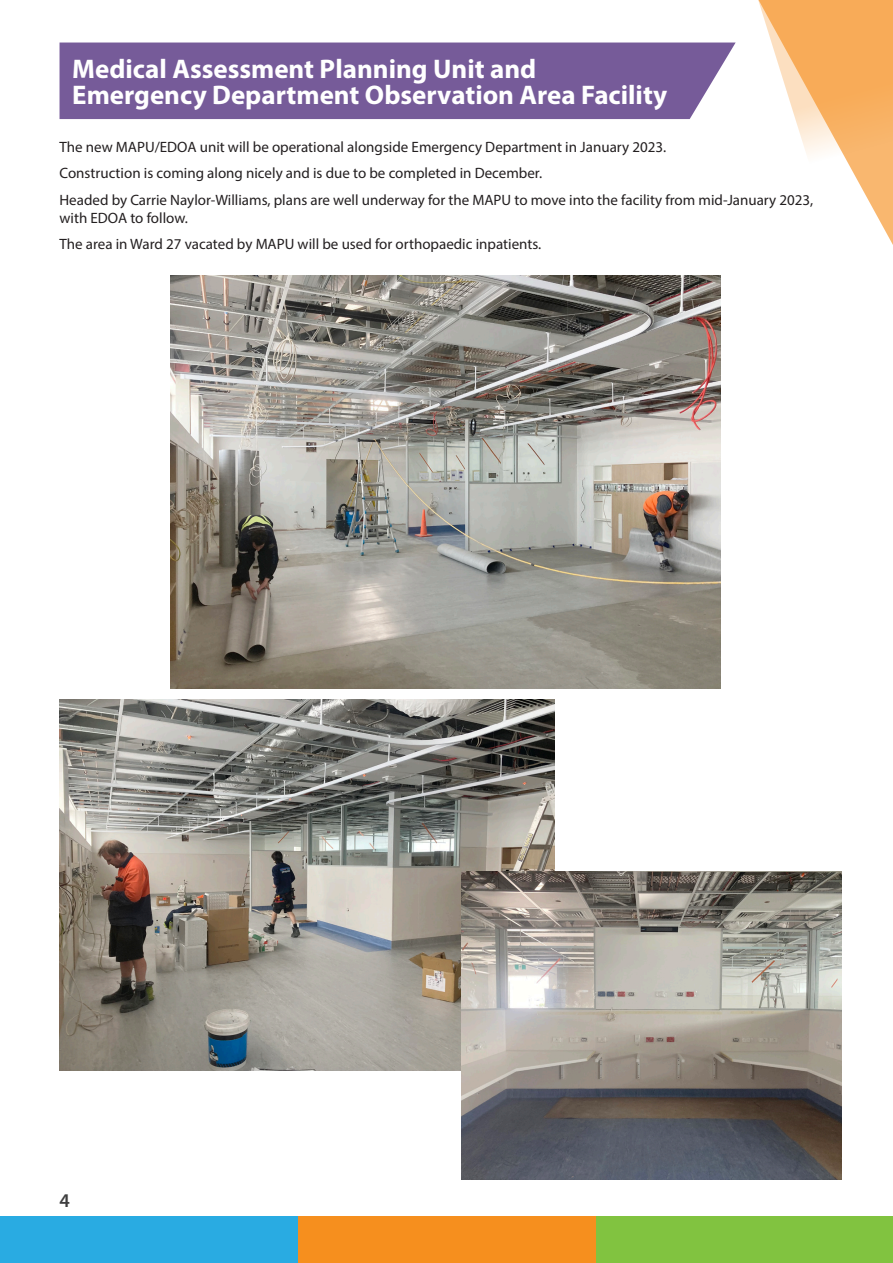
<style>
.page{position:relative;width:893px;height:1263px;background:#fff}
.page>*{position:absolute;margin:0;border:0;box-sizing:border-box;transform-origin:0 0}
.t1{font:700 27px/25.5px "Myriad Pro";color:#fff}
.t2{font:600 19.5px "Myriad Pro";color:#3e3e3f}
.t3{font:15px/26.5px "Myriad Pro";color:#231f20}
</style>
<div class="page">
<div style="left:0;top:1216px;width:298px;height:47px;background:#29abe2"></div>
<div style="left:298px;top:1216px;width:298px;height:47px;background:#f68f1e"></div>
<div style="left:596px;top:1216px;width:297px;height:47px;background:#81c340"></div>
<svg style="left:758px;top:0;width:135px;height:245px"></svg>
<div style="left:60px;top:43px;width:676px;height:76px;background:#765b99"></div>
<img style="left:170px;top:275px;width:551px;height:413px">
<img style="left:60px;top:700px;width:494px;height:371px">
<img style="left:461px;top:872px;width:381px;height:308px">
<h1 class="t1" style="left:72px;top:55px;width:596px">Medical Assessment Planning Unit and<br>Emergency Department Observation Area Facility</h1>
<p class="t3" style="left:60px;top:133px;width:755px">The new MAPU/EDOA unit will be operational alongside Emergency Department in January 2023.<br>Construction is coming along nicely and is due to be completed in December.<br>Headed by Carrie Naylor-Williams, plans are well underway for the MAPU to move into the facility from mid-January 2023,</p>
<p class="t3" style="left:60px;top:204px;width:483px">with EDOA to follow.<br>The area in Ward 27 vacated by MAPU will be used for orthopaedic inpatients.</p>
<h2 class="t2" style="left:60px;top:1188px;width:12px">4</h2>
</div>
